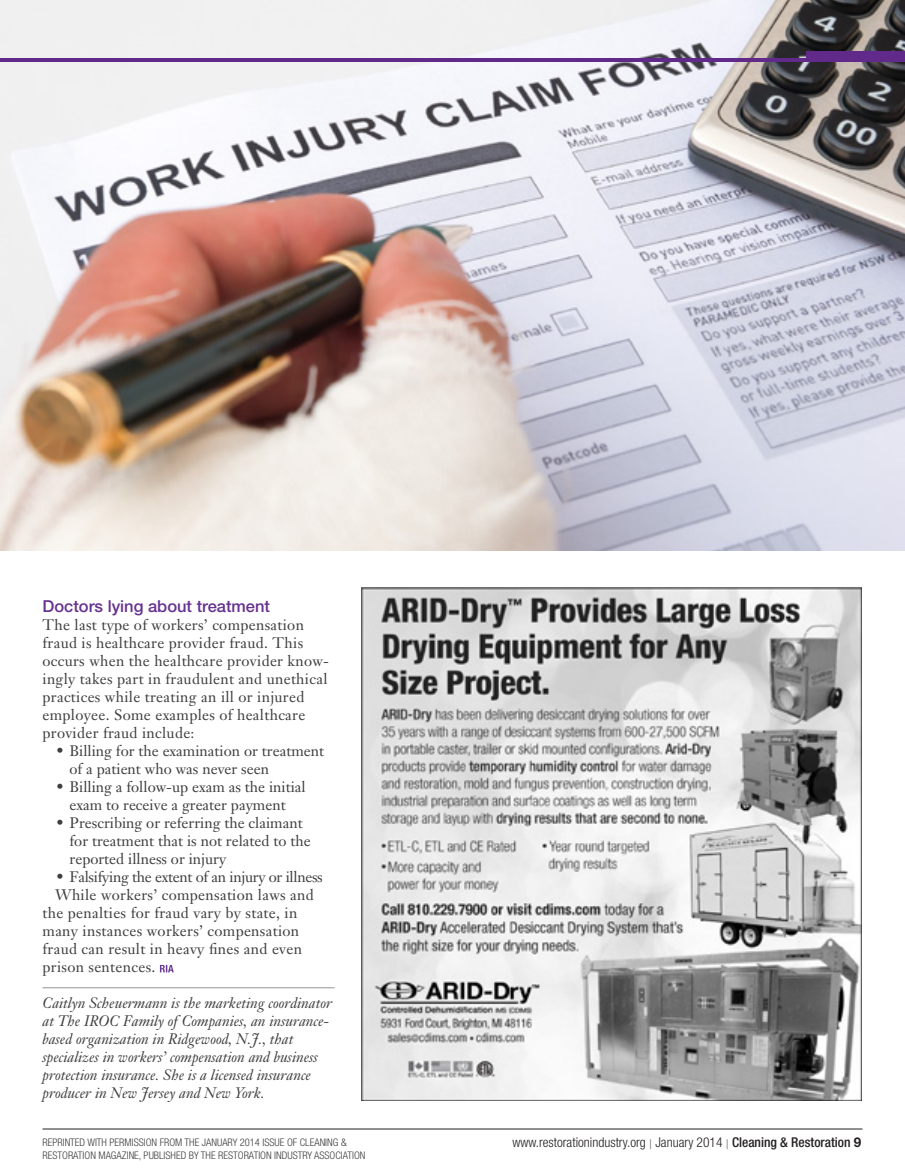
<style>
.page{position:relative;width:905px;height:1175px;background:#fff}
.page>*{position:absolute;margin:0;border:0;box-sizing:border-box;transform-origin:0 0}
.Column___Subhead{font:500 16.5px "Helvetica Neue";color:#66318f}
.Column___Author_Bio{font:italic 15px/18px "Janson Text";color:#3e3e3f}
.Column_Body___No_Ind{font:15px/18px "Janson Text";letter-spacing:.02em;color:#3e3e3f}
.Column_Body___No_Ind-2{font:15px/18px "Janson Text";color:#3e3e3f}
.Column_Body{font:15px/18px "Janson Text";letter-spacing:.02em;color:#3e3e3f}
.Column_Body___No_Ind-3{font:15px "Janson Text";letter-spacing:-.02em;color:#3e3e3f}
.t1{font:300 condensed 13.5px "Helvetica Neue";color:#231f20}
.Column_Body___No_Ind-4{font:300 condensed 10.5px/13.5px "Helvetica Neue";color:#3e3e3f}
.s1{color:#6c6d70}
.s2{font-weight:500}
.s3{font-weight:700;font-stretch:normal}
</style>
<div class="page">
<hr style="left:43px;top:1128px;width:819px;height:1px;background:#231f20">
<img style="left:0;top:0;width:904px;height:550px">
<hr style="left:0;top:58px;width:851px;height:4px;background:#61298a">
<div style="left:806px;top:51px;width:98px;height:11px;background:#61298a"></div>
<hr style="left:43px;top:987px;width:291px;height:1px;background:#939598">
<svg style="left:160px;top:965px;width:14px;height:7px"></svg>
<img style="left:361px;top:587px;width:500px;height:513px">
<p class="Column___Subhead" style="left:43px;top:596px;width:229px">Doctors lying about treatment</p>
<p class="Column_Body___No_Ind" style="left:43px;top:616px;width:288px">The last type of workers’ compensation fraud is healthcare provider fraud. This occurs when the healthcare provider know&shy;ingly takes part in fraudulent and unethical practices while treating an ill or injured employee. Some examples of healthcare provider fraud include:</p>
<p class="Column_Body___No_Ind-2" style="left:70px;top:742px;width:256px;text-indent:-14px">• Billing for the examination or treatment of a patient who was never seen</p>
<p class="Column_Body___No_Ind-2" style="left:56px;top:778px;width:251px;text-align:center">• Billing a follow-up exam as the initial exam to receive a greater payment</p>
<p class="Column_Body___No_Ind-2" style="left:70px;top:814px;width:243px;text-indent:-14px">• Prescribing or referring the claimant for treatment that is not related to the reported illness or injury</p>
<p class="Column_Body___No_Ind-3" style="left:56px;top:867px;width:268px">• Falsifying the extent of an injury or illness</p>
<p class="Column_Body" style="left:43px;top:886px;width:273px;text-indent:13px">While workers’ compensation laws and the penalties for fraud vary by state, in many instances workers’ compensation fraud can result in heavy fines and even prison sentences.</p>
<p class="Column___Author_Bio" style="left:43px;top:994px;width:291px">Caitlyn Scheuermann is the marketing coordinator at The IROC Family of Companies, an insurance&shy;based organization in Ridgewood, N.J., that specializes in workers’ compensation and business protection insurance. She is a licensed insurance producer in New Jersey and New York.</p>
<p class="Column_Body___No_Ind-4" style="left:43px;top:1134px;width:324px">REPRINTED WITH PERMISSION FROM THE JANUARY 2014 ISSUE OF CLEANING &amp;<br>RESTORATION MAGAZINE, PUBLISHED BY THE RESTORATION INDUSTRY ASSOCIATION</p>
<p class="t1" style="left:512px;top:1134px;width:350px">www.restorationindustry.org <span class="s1">|</span> January 2014 <span class="s1">|</span> <span class="s2">Cleaning &amp; Restoration</span> <span class="s3">9</span></p>
</div>
